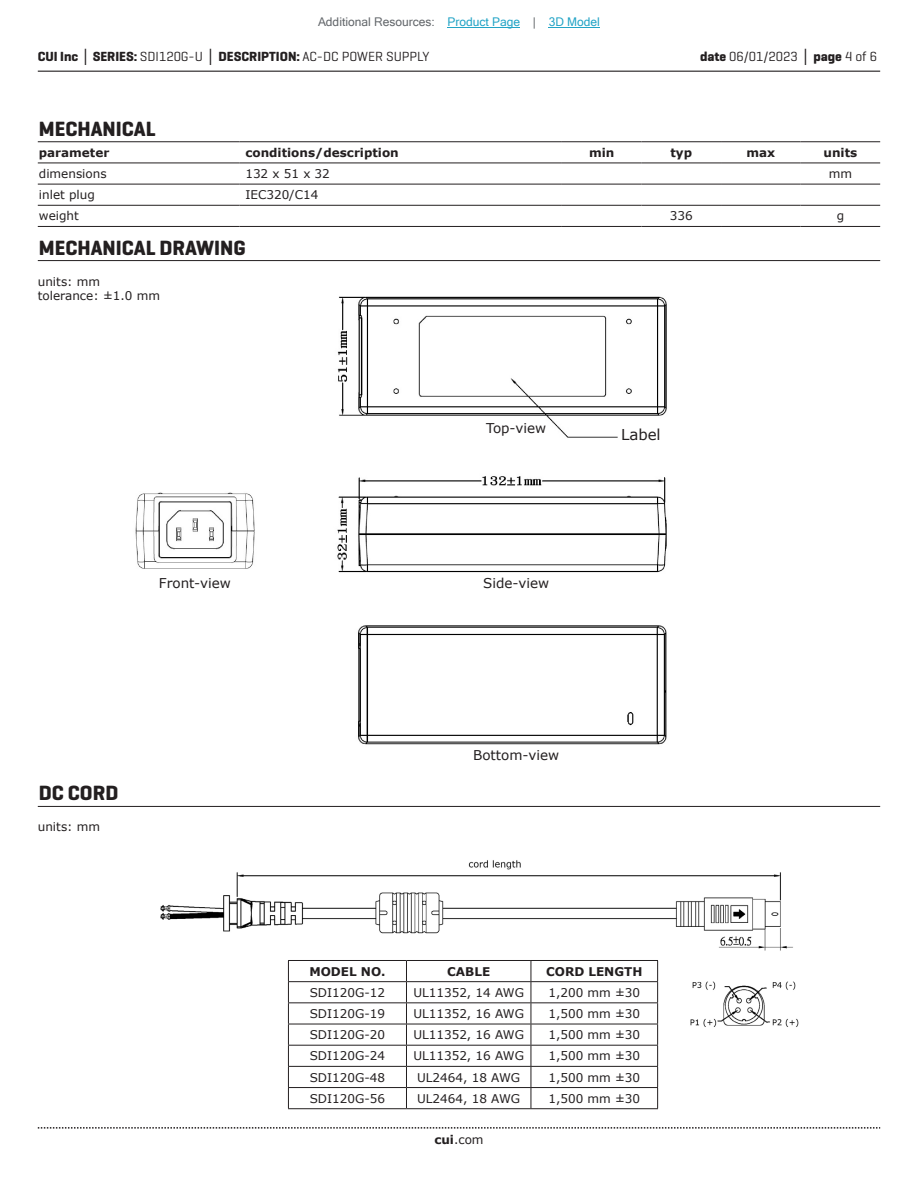
<style>
.page{position:relative;width:918px;height:1188px;background:#fff}
.page>*{position:absolute;margin:0;border:0;box-sizing:border-box;transform-origin:0 0}
.t1{font:700 21px "Geogrotesque";color:#231f20}
.t2{font:15px "Verdana";color:#231f20}
.t3{font:700 13.5px "Geogrotesque";color:#231f20}
.t4{font:13.5px "Verdana";color:#231f20}
.t5{font:13.5px "Geogrotesque";color:#231f20}
.t6{font:12px/14.4px "Verdana";color:#231f20}
.t7{font:700 12px "Verdana";color:#231f20}
.t8{font:12px "Microsoft Sans Serif";color:#63676b}
.s1{color:#23a4c6}
.s2{font-family:"Verdana"}
.s3{font-weight:400}
.s4{font-weight:700}
.s5{font-family:"Verdana";font-weight:700}
</style>
<div class="page">
<hr style="left:38px;top:71px;width:842px;height:1px;background:#231f20">
<svg style="left:38px;top:1127px;width:842px;height:2px"></svg>
<hr style="left:38px;top:806px;width:842px;height:1px;background:#231f20">
<hr style="left:38px;top:141px;width:201px;height:1px;background:#231f20">
<hr style="left:239px;top:141px;width:323px;height:1px;background:#231f20">
<hr style="left:562px;top:141px;width:79px;height:1px;background:#231f20">
<hr style="left:641px;top:141px;width:80px;height:1px;background:#231f20">
<hr style="left:721px;top:141px;width:80px;height:1px;background:#231f20">
<hr style="left:801px;top:141px;width:79px;height:1px;background:#231f20">
<hr style="left:38px;top:205px;width:201px;height:1px;background:#231f20">
<hr style="left:239px;top:205px;width:323px;height:1px;background:#231f20">
<hr style="left:562px;top:205px;width:79px;height:1px;background:#231f20">
<hr style="left:641px;top:205px;width:80px;height:1px;background:#231f20">
<hr style="left:721px;top:205px;width:80px;height:1px;background:#231f20">
<hr style="left:801px;top:205px;width:79px;height:1px;background:#231f20">
<hr style="left:38px;top:226px;width:201px;height:1px;background:#231f20">
<hr style="left:239px;top:226px;width:323px;height:1px;background:#231f20">
<hr style="left:562px;top:226px;width:79px;height:1px;background:#231f20">
<hr style="left:641px;top:226px;width:80px;height:1px;background:#231f20">
<hr style="left:721px;top:226px;width:80px;height:1px;background:#231f20">
<hr style="left:801px;top:226px;width:79px;height:1px;background:#231f20">
<hr style="left:38px;top:163px;width:201px;height:1px;background:#231f20">
<hr style="left:239px;top:163px;width:323px;height:1px;background:#231f20">
<hr style="left:562px;top:163px;width:79px;height:1px;background:#231f20">
<hr style="left:641px;top:163px;width:80px;height:1px;background:#231f20">
<hr style="left:721px;top:163px;width:80px;height:1px;background:#231f20">
<hr style="left:801px;top:163px;width:79px;height:1px;background:#231f20">
<hr style="left:38px;top:184px;width:201px;height:1px;background:#231f20">
<hr style="left:239px;top:184px;width:323px;height:1px;background:#231f20">
<hr style="left:562px;top:184px;width:79px;height:1px;background:#231f20">
<hr style="left:641px;top:184px;width:80px;height:1px;background:#231f20">
<hr style="left:721px;top:184px;width:80px;height:1px;background:#231f20">
<hr style="left:801px;top:184px;width:79px;height:1px;background:#231f20">
<hr style="left:38px;top:260px;width:842px;height:1px;background:#231f20">
<img style="left:160px;top:860px;width:639px;height:173px">
<img style="left:337px;top:296px;width:330px;height:449px">
<img style="left:135px;top:492px;width:120px;height:77px">
<hr style="left:288px;top:960px;width:118px;height:1px;background:#231f20">
<hr style="left:406px;top:960px;width:125px;height:1px;background:#231f20">
<hr style="left:531px;top:960px;width:127px;height:1px;background:#231f20">
<hr style="left:288px;top:981px;width:118px;height:1px;background:#231f20">
<hr style="left:406px;top:981px;width:125px;height:1px;background:#231f20">
<hr style="left:531px;top:981px;width:127px;height:1px;background:#231f20">
<hr style="left:288px;top:1002px;width:118px;height:1px;background:#231f20">
<hr style="left:406px;top:1002px;width:125px;height:1px;background:#231f20">
<hr style="left:531px;top:1002px;width:127px;height:1px;background:#231f20">
<hr style="left:288px;top:1024px;width:118px;height:1px;background:#231f20">
<hr style="left:406px;top:1024px;width:125px;height:1px;background:#231f20">
<hr style="left:531px;top:1024px;width:127px;height:1px;background:#231f20">
<hr style="left:288px;top:1045px;width:118px;height:1px;background:#231f20">
<hr style="left:406px;top:1045px;width:125px;height:1px;background:#231f20">
<hr style="left:531px;top:1045px;width:127px;height:1px;background:#231f20">
<hr style="left:288px;top:1066px;width:118px;height:1px;background:#231f20">
<hr style="left:406px;top:1066px;width:125px;height:1px;background:#231f20">
<hr style="left:531px;top:1066px;width:127px;height:1px;background:#231f20">
<hr style="left:288px;top:1087px;width:118px;height:1px;background:#231f20">
<svg style="left:288px;top:961px;width:1px;height:147px"></svg>
<hr style="left:406px;top:1087px;width:125px;height:1px;background:#231f20">
<svg style="left:406px;top:961px;width:1px;height:147px"></svg>
<hr style="left:531px;top:1087px;width:127px;height:1px;background:#231f20">
<svg style="left:531px;top:961px;width:1px;height:147px"></svg>
<svg style="left:657px;top:961px;width:1px;height:147px"></svg>
<hr style="left:288px;top:1108px;width:118px;height:1px;background:#231f20">
<hr style="left:406px;top:1108px;width:125px;height:1px;background:#231f20">
<hr style="left:531px;top:1108px;width:127px;height:1px;background:#231f20">
<hr style="left:448px;top:27px;width:72px;height:1px;background:#23a4c6">
<hr style="left:549px;top:27px;width:51px;height:1px;background:#23a4c6">
<p class="t8" style="left:318px;top:15px;width:283px">Additional Resources: <span class="s1">Product Page</span> | <span class="s1">3D Model</span></p>
<p class="t3" style="left:38px;top:48px;width:393px">CUI Inc <span class="s2">│</span> SERIES: <span class="s3">SDI120G-U</span> <span class="s2">│</span> DESCRIPTION: <span class="s3">AC-DC POWER SUPPLY</span></p>
<p class="t5" style="left:700px;top:48px;width:179px"><span class="s4">date</span> 06/01/2023 <span class="s5">│</span> <span class="s4">page</span> 4 of 6</p>
<h1 class="t1" style="left:39px;top:116px;width:118px">MECHANICAL</h1>
<p class="t7" style="left:39px;top:144px;width:72px">parameter</p>
<p class="t7" style="left:245px;top:144px;width:155px">conditions/description</p>
<p class="t7" style="left:589px;top:144px;width:27px">min</p>
<p class="t7" style="left:670px;top:144px;width:23px">typ</p>
<p class="t7" style="left:746px;top:144px;width:30px">max</p>
<p class="t7" style="left:824px;top:144px;width:35px">units</p>
<p class="t6" style="left:39px;top:166px;width:69px">dimensions</p>
<p class="t6" style="left:245px;top:166px;width:86px">132 x 51 x 32</p>
<p class="t6" style="left:829px;top:166px;width:25px">mm</p>
<p class="t6" style="left:39px;top:188px;width:58px">inlet plug</p>
<p class="t6" style="left:245px;top:188px;width:74px">IEC320/C14</p>
<p class="t6" style="left:39px;top:209px;width:42px">weight</p>
<p class="t6" style="left:670px;top:209px;width:24px">336</p>
<p class="t6" style="left:837px;top:209px;width:9px">g</p>
<h1 class="t1" style="left:39px;top:234px;width:208px">MECHANICAL DRAWING</h1>
<p class="t6" style="left:38px;top:274px;width:124px">units: mm tolerance: ±1.0 mm</p>
<p class="t4" style="left:159px;top:574px;width:73px">Front-view</p>
<h1 class="t1" style="left:39px;top:780px;width:81px">DC CORD</h1>
<p class="t6" style="left:38px;top:820px;width:64px">units: mm</p>
<p class="t4" style="left:486px;top:418px;width:62px">Top-view</p>
<p class="t4" style="left:483px;top:574px;width:68px">Side-view</p>
<p class="t2" style="left:621px;top:424px;width:41px">Label</p>
<p class="t4" style="left:473px;top:746px;width:88px">Bottom-view</p>
<p class="t7" style="left:309px;top:963px;width:78px">MODEL NO.</p>
<p class="t7" style="left:447px;top:963px;width:44px">CABLE</p>
<p class="t7" style="left:546px;top:963px;width:98px">CORD LENGTH</p>
<p class="t6" style="left:310px;top:985px;width:77px">SDI120G-12</p>
<p class="t6" style="left:413px;top:985px;width:112px">UL11352, 14 AWG</p>
<p class="t6" style="left:548px;top:985px;width:93px">1,200 mm ±30</p>
<p class="t6" style="left:310px;top:1006px;width:77px">SDI120G-19</p>
<p class="t6" style="left:413px;top:1006px;width:112px">UL11352, 16 AWG</p>
<p class="t6" style="left:548px;top:1006px;width:93px">1,500 mm ±30</p>
<p class="t6" style="left:310px;top:1028px;width:77px">SDI120G-20</p>
<p class="t6" style="left:413px;top:1028px;width:112px">UL11352, 16 AWG</p>
<p class="t6" style="left:548px;top:1028px;width:93px">1,500 mm ±30</p>
<p class="t6" style="left:310px;top:1049px;width:77px">SDI120G-24</p>
<p class="t6" style="left:413px;top:1049px;width:112px">UL11352, 16 AWG</p>
<p class="t6" style="left:548px;top:1049px;width:93px">1,500 mm ±30</p>
<p class="t6" style="left:310px;top:1070px;width:77px">SDI120G-48</p>
<p class="t6" style="left:417px;top:1070px;width:105px">UL2464, 18 AWG</p>
<p class="t6" style="left:548px;top:1070px;width:93px">1,500 mm ±30</p>
<p class="t6" style="left:310px;top:1091px;width:77px">SDI120G-56</p>
<p class="t6" style="left:417px;top:1091px;width:105px">UL2464, 18 AWG</p>
<p class="t6" style="left:548px;top:1091px;width:93px">1,500 mm ±30</p>
<p class="t6" style="left:434px;top:1132px;width:51px"><span class="s4">cui</span>.com</p>
</div>
